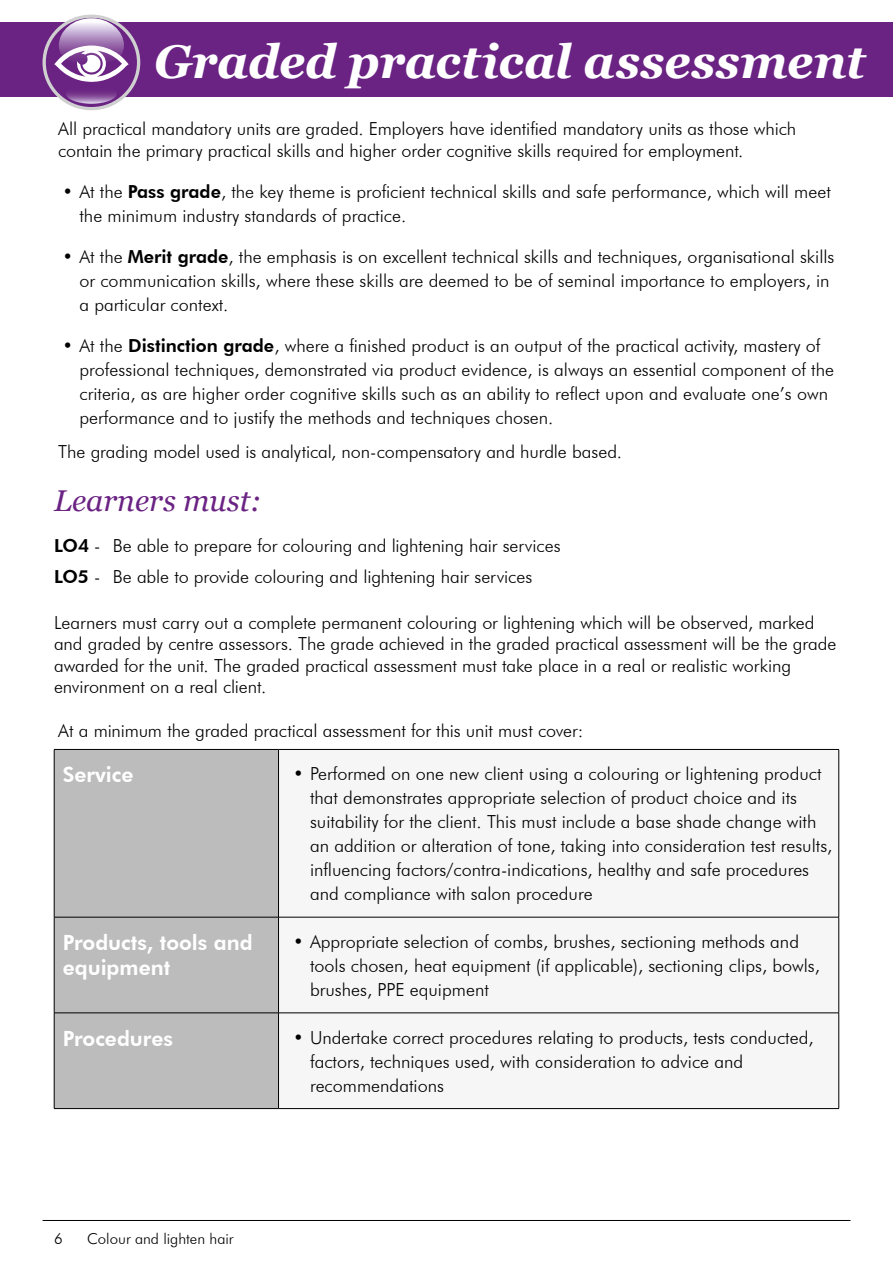
<style>
.page{position:relative;width:893px;height:1263px;background:#fff}
.page>*{position:absolute;margin:0;border:0;box-sizing:border-box;transform-origin:0 0}
.t1{font:italic 700 47.25px "Georgia";letter-spacing:-.005em;color:#fff}
.t2{font:italic 30px "Georgia";color:#6a2383}
.t3{font:800 21px/25.2px "Futura BT";color:#fff}
.t4{font:300 18px/24px "Futura BT";color:#000}
.t5{font:300 15px "Futura BT";color:#000}
.s1{font-weight:800}
</style>
<div class="page">
<div style="left:0;top:22px;width:893px;height:74px;background:#6a2383"></div>
<hr style="left:43px;top:1220px;width:807px;height:1px;background:#000">
<div style="left:43px;top:15px;width:97px;height:95px;background:#d0d0d0;border-radius:50%"></div>
<div style="left:46px;top:18px;width:91px;height:89px;background:#6a2383;border-radius:50%"></div>
<svg style="left:54px;top:18px;width:75px;height:86px"></svg>
<div style="left:55px;top:750px;width:223px;height:358px;background:#bcbcbc"></div>
<div style="left:279px;top:750px;width:559px;height:358px;background:#f6f6f6"></div>
<hr style="left:54px;top:750px;width:1px;height:167px;background:#000">
<hr style="left:54px;top:917px;width:1px;height:96px;background:#000">
<hr style="left:54px;top:1013px;width:1px;height:95px;background:#000">
<hr style="left:54px;top:749px;width:225px;height:1px;background:#000">
<hr style="left:54px;top:917px;width:225px;height:1px;background:#000">
<hr style="left:54px;top:1012px;width:225px;height:1px;background:#000">
<hr style="left:54px;top:1108px;width:225px;height:1px;background:#000">
<hr style="left:279px;top:749px;width:560px;height:1px;background:#000">
<hr style="left:278px;top:750px;width:1px;height:167px;background:#000">
<hr style="left:838px;top:750px;width:1px;height:167px;background:#000">
<hr style="left:278px;top:917px;width:1px;height:96px;background:#000">
<hr style="left:838px;top:917px;width:1px;height:96px;background:#000">
<hr style="left:278px;top:1013px;width:1px;height:95px;background:#000">
<hr style="left:838px;top:1013px;width:1px;height:95px;background:#000">
<hr style="left:279px;top:917px;width:560px;height:1px;background:#000">
<hr style="left:279px;top:1012px;width:560px;height:1px;background:#000">
<hr style="left:279px;top:1108px;width:560px;height:1px;background:#000">
<h1 class="t1" style="left:154px;top:31px;width:713px">Graded practical assessment</h1>
<p class="t4" style="left:58px;top:118px;width:739px;line-height:21.6px">All practical mandatory units are graded. Employers have identified mandatory units as those which contain the primary practical skills and higher order cognitive skills required for employment.</p>
<p class="t4" style="left:80px;top:179px;width:753px;text-indent:-17px">• At the <span class="s1">Pass grade</span>, the key theme is proficient technical skills and safe performance, which will meet the minimum industry standards of practice.</p>
<p class="t4" style="left:80px;top:244px;width:756px;text-indent:-17px">• At the <span class="s1">Merit grade</span>, the emphasis is on excellent technical skills and techniques, organisational skills or communication skills, where these skills are deemed to be of seminal importance to employers, in a particular context.</p>
<p class="t4" style="left:80px;top:333px;width:756px;text-indent:-17px">• At the <span class="s1">Distinction grade</span>, where a finished product is an output of the practical activity, mastery of professional techniques, demonstrated via product evidence, is always an essential component of the criteria, as are higher order cognitive skills such as an ability to reflect upon and evaluate one’s own performance and to justify the methods and techniques chosen.</p>
<p class="t4" style="left:58px;top:440px;width:565px">The grading model used is analytical, non-compensatory and hurdle based.</p>
<h2 class="t2" style="left:54px;top:482px;width:209px">Learners must:</h2>
<p class="t4" style="left:54px;top:530px;width:508px;line-height:30.8px"><span class="s1">LO4</span> - Be able to prepare for colouring and lightening hair services<br><span class="s1">LO5</span> - Be able to provide colouring and lightening hair services</p>
<p class="t4" style="left:54px;top:611px;width:784px;line-height:21.6px">Learners must carry out a complete permanent colouring or lightening which will be observed, marked and graded by centre assessors. The grade achieved in the graded practical assessment will be the grade awarded for the unit. The graded practical assessment must take place in a real or realistic working environment on a real client.</p>
<p class="t4" style="left:58px;top:718px;width:527px">At a minimum the graded practical assessment for this unit must cover:</p>
<p class="t3" style="left:63px;top:762px;width:72px">Service</p>
<p class="t4" style="left:310px;top:761px;width:524px;text-indent:-17px">• Performed on one new client using a colouring or lightening product that demonstrates appropriate selection of product choice and its suitability for the client. This must include a base shade change with an addition or alteration of tone, taking into consideration test results, influencing factors/contra-indications, healthy and safe procedures and compliance with salon procedure</p>
<p class="t3" style="left:63px;top:930px;width:191px">Products, tools and equipment</p>
<p class="t4" style="left:310px;top:929px;width:511px;text-indent:-17px">• Appropriate selection of combs, brushes, sectioning methods and tools chosen, heat equipment (if applicable), sectioning clips, bowls, brushes, PPE equipment</p>
<p class="t3" style="left:63px;top:1025px;width:112px">Procedures</p>
<p class="t4" style="left:310px;top:1025px;width:505px;text-indent:-17px">• Undertake correct procedures relating to products, tests conducted, factors, techniques used, with consideration to advice and recommendations</p>
<p class="t5" style="left:54px;top:1229px;width:10px">6</p>
<p class="t5" style="left:87px;top:1229px;width:148px">Colour and lighten hair</p>
</div>
